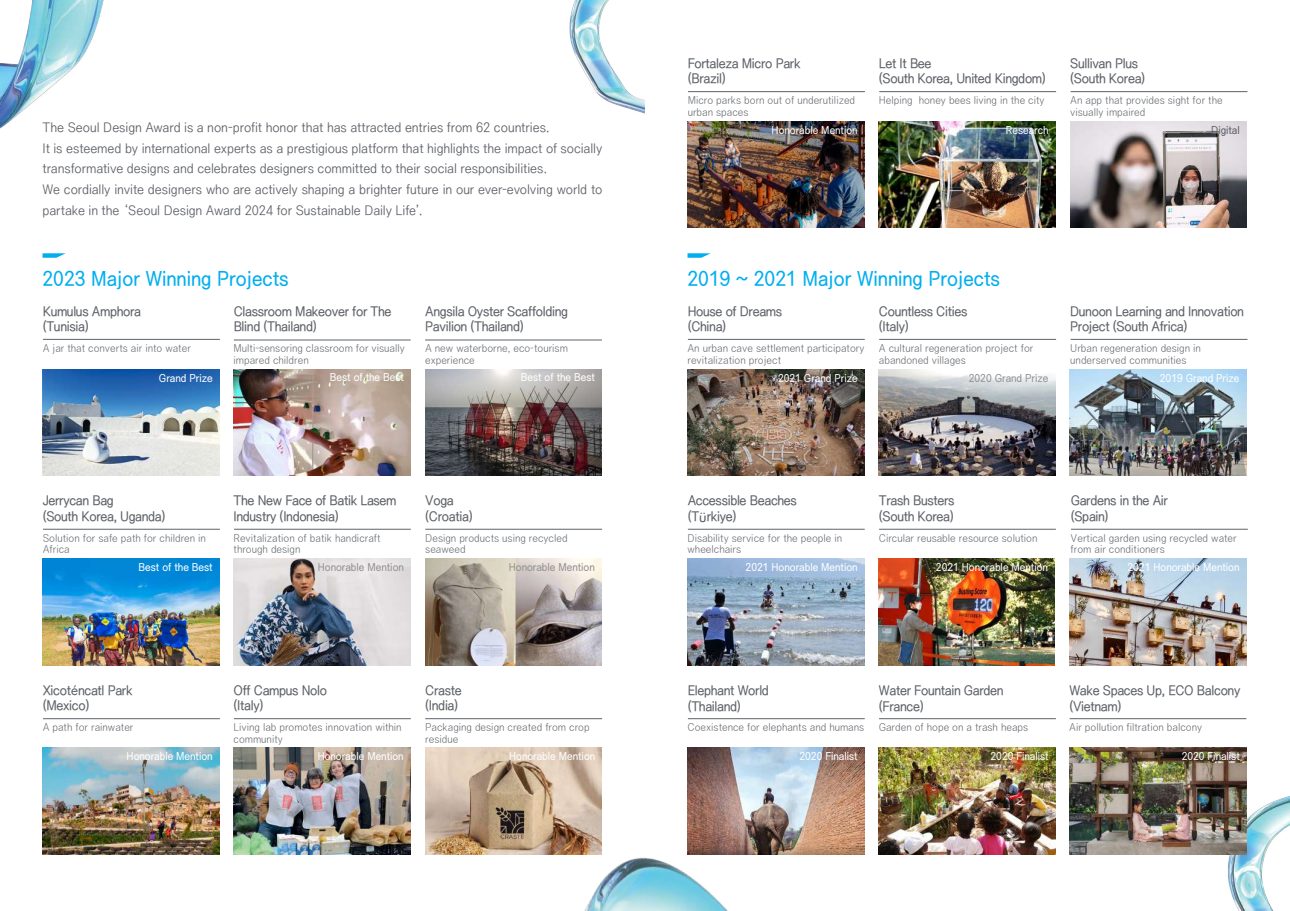
<style>
.page{position:relative;width:1290px;height:911px;background:#fff}
.page>*{position:absolute;margin:0;border:0;box-sizing:border-box;transform-origin:0 0}
.t1{font:18.75px "DDP B 131224";color:#00aeef}
.t2{font:12.5px/15.6px "DDP B 131224";letter-spacing:-.025em;color:#5e6268}
.t3{font:12.5px/20.6px "DDP R 131204";letter-spacing:-.005em;color:#5e6268}
.t4{font:10px/11.9px "DDP L 131224";color:#5e6268}
.t5{font:10px "DDP B 131224";color:#fff}
.t6{font:10px "DDP B 131224";color:#939194}
.t7{font:10px "DDP B 131224";color:#5e6268}
.s1{font-family:"Spartan";font-weight:500}
</style>
<div class="page">
<svg style="left:687px;top:253px;width:24px;height:5px"></svg>
<img style="left:1206px;top:792px;width:84px;height:119px">
<img style="left:560px;top:810px;width:205px;height:101px">
<img style="left:569px;top:0;width:76px;height:114px">
<img style="left:0;top:0;width:104px;height:129px">
<svg style="left:43px;top:253px;width:23px;height:5px"></svg>
<img style="left:688px;top:121px;width:177px;height:106px">
<hr style="left:688px;top:91px;width:177px;height:1px;background:#5e6268">
<img style="left:879px;top:121px;width:177px;height:106px">
<hr style="left:879px;top:91px;width:177px;height:1px;background:#5e6268">
<img style="left:1070px;top:121px;width:177px;height:106px">
<hr style="left:1070px;top:91px;width:177px;height:1px;background:#5e6268">
<img style="left:688px;top:559px;width:177px;height:106px">
<hr style="left:688px;top:529px;width:177px;height:1px;background:#5e6268">
<img style="left:878px;top:559px;width:177px;height:106px">
<hr style="left:879px;top:529px;width:177px;height:1px;background:#5e6268">
<img style="left:1070px;top:559px;width:176px;height:106px">
<hr style="left:1071px;top:529px;width:177px;height:1px;background:#5e6268">
<img style="left:43px;top:559px;width:177px;height:106px">
<hr style="left:43px;top:529px;width:177px;height:1px;background:#5e6268">
<img style="left:234px;top:559px;width:177px;height:106px">
<hr style="left:234px;top:529px;width:177px;height:1px;background:#5e6268">
<img style="left:425px;top:559px;width:177px;height:106px">
<hr style="left:425px;top:529px;width:177px;height:1px;background:#5e6268">
<img style="left:688px;top:748px;width:177px;height:106px">
<hr style="left:688px;top:718px;width:177px;height:1px;background:#5e6268">
<img style="left:879px;top:748px;width:176px;height:106px">
<hr style="left:879px;top:718px;width:177px;height:1px;background:#5e6268">
<img style="left:1070px;top:748px;width:176px;height:106px">
<hr style="left:1069px;top:718px;width:177px;height:1px;background:#5e6268">
<img style="left:43px;top:748px;width:177px;height:106px">
<hr style="left:43px;top:718px;width:177px;height:1px;background:#5e6268">
<img style="left:234px;top:748px;width:177px;height:106px">
<hr style="left:234px;top:718px;width:177px;height:1px;background:#5e6268">
<img style="left:425px;top:748px;width:177px;height:106px">
<hr style="left:425px;top:718px;width:177px;height:1px;background:#5e6268">
<img style="left:43px;top:369px;width:177px;height:107px">
<hr style="left:43px;top:339px;width:177px;height:1px;background:#5e6268">
<img style="left:688px;top:369px;width:177px;height:107px">
<hr style="left:688px;top:339px;width:177px;height:1px;background:#5e6268">
<img style="left:878px;top:369px;width:177px;height:107px">
<hr style="left:879px;top:339px;width:177px;height:1px;background:#5e6268">
<img style="left:1070px;top:369px;width:176px;height:107px">
<hr style="left:1070px;top:339px;width:177px;height:1px;background:#5e6268">
<img style="left:234px;top:369px;width:177px;height:107px">
<hr style="left:234px;top:340px;width:177px;height:1px;background:#5e6268">
<img style="left:425px;top:369px;width:177px;height:107px">
<hr style="left:425px;top:340px;width:177px;height:1px;background:#5e6268">
<p class="t2" style="left:688px;top:55px;width:114px">Fortaleza Micro Park (Brazil)</p>
<p class="t4" style="left:688px;top:94px;width:169px">Micro parks born out of underutilized urban spaces</p>
<p class="t2" style="left:879px;top:55px;width:168px">Let It Bee<br>(South Korea, United Kingdom)</p>
<p class="t4" style="left:879px;top:94px;width:167px">Helping honey bees living in the city</p>
<p class="t2" style="left:1070px;top:55px;width:77px">Sullivan Plus (South Korea)</p>
<p class="t4" style="left:1070px;top:94px;width:154px">An app that provides sight for the visually impaired</p>
<p class="t3" style="left:43px;top:117px;width:561px">The Seoul Design Award is a non-profit honor that has attracted entries from 62 countries.<br>It is esteemed by international experts as a prestigious platform that highlights the impact of socially transformative designs and celebrates designers committed to their social responsibilities.<br>We cordially invite designers who are actively shaping a brighter future in our ever-evolving world to partake in the ‘Seoul Design Award 2024 for Sustainable Daily Life’.</p>
<p class="t5" style="left:771px;top:124px;width:88px">Honorable Mention</p>
<p class="t5" style="left:1006px;top:124px;width:44px">Research</p>
<p class="t7" style="left:1211px;top:124px;width:30px">Digital</p>
<h1 class="t1" style="left:43px;top:267px;width:248px">2023 Major Winning Projects</h1>
<h1 class="t1" style="left:687px;top:267px;width:314px">2019 ~ 2021 Major Winning Projects</h1>
<p class="t2" style="left:43px;top:303px;width:100px">Kumulus Amphora (Tunisia)</p>
<p class="t4" style="left:43px;top:342px;width:150px">A jar that converts air into water</p>
<p class="t2" style="left:234px;top:303px;width:159px">Classroom Makeover for The<br>Blind (Thailand)</p>
<p class="t4" style="left:234px;top:342px;width:173px">Multi-sensoring classroom for visually impared children</p>
<p class="t2" style="left:425px;top:303px;width:144px">Angsila Oyster Scaffolding<br>Pavilion (Thailand)</p>
<p class="t4" style="left:425px;top:342px;width:144px">A new waterborne, eco-tourism experience</p>
<p class="t2" style="left:688px;top:303px;width:96px">House of Dreams (China)</p>
<p class="t4" style="left:687px;top:342px;width:178px">An urban cave settlement participatory revitalization project</p>
<p class="t2" style="left:879px;top:303px;width:90px">Countless Cities (Italy)</p>
<p class="t4" style="left:879px;top:342px;width:156px">A cultural regeneration project for abandoned villages</p>
<p class="t2" style="left:1070px;top:303px;width:175px">Dunoon Learning and Innovation<br>Project (South Africa)</p>
<p class="t4" style="left:1070px;top:342px;width:132px">Urban regeneration design in underserved communities</p>
<p class="t5" style="left:159px;top:372px;width:55px">Grand Prize</p>
<p class="t5" style="left:330px;top:371px;width:75px">Best of the Best</p>
<p class="t5" style="left:521px;top:371px;width:75px">Best of the Best</p>
<p class="t5" style="left:778px;top:372px;width:81px">2021 Grand Prize</p>
<p class="t6" style="left:969px;top:372px;width:81px">2020 Grand Prize</p>
<p class="t5" style="left:1160px;top:372px;width:81px">2019 Grand Prize</p>
<p class="t2" style="left:43px;top:493px;width:124px">Jerrycan Bag<br>(South Korea, Uganda)</p>
<p class="t4" style="left:43px;top:531px;width:165px">Solution for safe path for children in<br>Africa</p>
<p class="t2" style="left:234px;top:493px;width:164px">The New Face of Batik Lasem<br>Industry (Indonesia)</p>
<p class="t4" style="left:234px;top:531px;width:148px">Revitalization of batik handicraft through design</p>
<p class="t2" style="left:425px;top:493px;width:49px">Voga (Croatia)</p>
<p class="t4" style="left:425px;top:531px;width:144px">Design products using recycled seaweed</p>
<p class="t2" style="left:688px;top:493px;width:111px">Accessible Beaches (T<span class="s1">ü</span>rkiye)</p>
<p class="t4" style="left:687px;top:531px;width:156px">Disability service for the people in wheelchairs</p>
<p class="t2" style="left:879px;top:493px;width:77px">Trash Busters (South Korea)</p>
<p class="t4" style="left:879px;top:531px;width:160px">Circular reusable resource solution</p>
<p class="t2" style="left:1071px;top:493px;width:99px">Gardens in the Air (Spain)</p>
<p class="t4" style="left:1070px;top:531px;width:168px">Vertical garden using recycled water from air conditioners</p>
<p class="t5" style="left:139px;top:561px;width:75px">Best of the Best</p>
<p class="t6" style="left:318px;top:561px;width:88px">Honorable Mention</p>
<p class="t6" style="left:509px;top:561px;width:88px">Honorable Mention</p>
<p class="t5" style="left:746px;top:561px;width:113px">2021 Honorable Mention</p>
<p class="t5" style="left:936px;top:561px;width:113px">2021 Honorable Mention</p>
<p class="t5" style="left:1127px;top:561px;width:113px">2021 Honorable Mention</p>
<p class="t2" style="left:43px;top:682px;width:91px">Xicot<span class="s1">é</span>ncatl Park (Mexico)</p>
<p class="t4" style="left:43px;top:721px;width:92px">A path for rainwater</p>
<p class="t2" style="left:234px;top:682px;width:95px">Off Campus Nolo (Italy)</p>
<p class="t4" style="left:234px;top:721px;width:170px">Living lab promotes innovation within community</p>
<p class="t2" style="left:425px;top:682px;width:38px">Craste (India)</p>
<p class="t4" style="left:425px;top:721px;width:166px">Packaging design created from crop residue</p>
<p class="t2" style="left:688px;top:682px;width:83px">Elephant World (Thailand)</p>
<p class="t4" style="left:687px;top:721px;width:178px">Coexistence for elephants and humans</p>
<p class="t2" style="left:879px;top:682px;width:126px">Water Fountain Garden (France)</p>
<p class="t4" style="left:879px;top:721px;width:151px">Garden of hope on a trash heaps</p>
<p class="t2" style="left:1069px;top:682px;width:172px">Wake Spaces Up, ECO Balcony (Vietnam)</p>
<p class="t4" style="left:1069px;top:721px;width:134px">Air pollution filtration balcony</p>
<p class="t5" style="left:127px;top:750px;width:88px">Honorable Mention</p>
<p class="t5" style="left:318px;top:750px;width:88px">Honorable Mention</p>
<p class="t5" style="left:509px;top:750px;width:88px">Honorable Mention</p>
<p class="t5" style="left:799px;top:750px;width:60px">2020 Finalist</p>
<p class="t5" style="left:990px;top:750px;width:60px">2020 Finalist</p>
<p class="t5" style="left:1181px;top:750px;width:60px">2020 Finalist</p>
</div>
